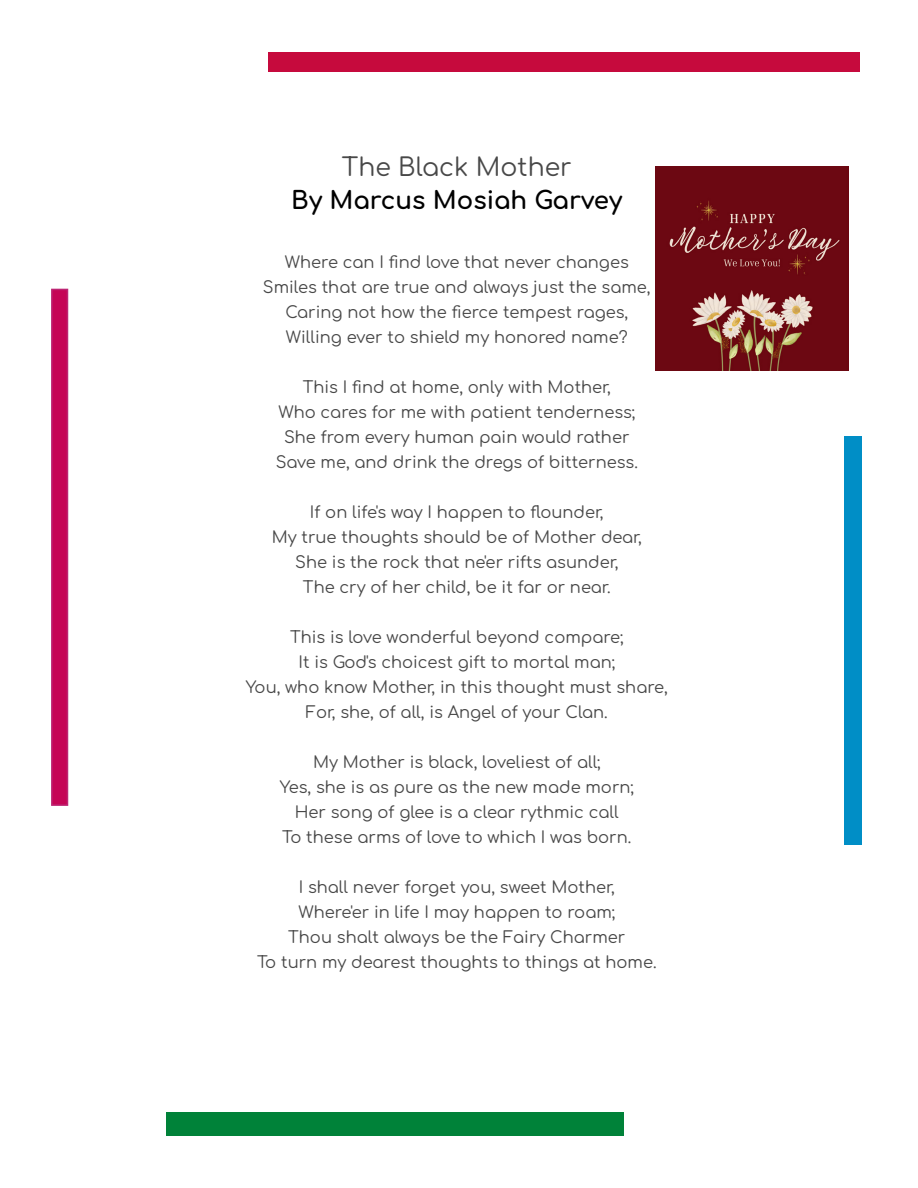
<style>
.page{position:relative;width:918px;height:1188px;background:#fff}
.page>*{position:absolute;margin:0;border:0;box-sizing:border-box;transform-origin:0 0}
.t1{font:25.2px "Comfortaa";color:#484848}
.t2{font:700 24.45px "Comfortaa";color:#000}
.t3{font:16.35px/25px "Comfortaa";color:#484848;text-align:center}
</style>
<div class="page">
<img style="left:656px;top:166px;width:193px;height:205px">
<div style="left:51px;top:289px;width:17px;height:517px;background:#c50556;border:2px solid #bd2573"></div>
<div style="left:166px;top:1112px;width:458px;height:24px;background:#008239"></div>
<div style="left:845px;top:436px;width:17px;height:409px;background:#008ec6"></div>
<div style="left:268px;top:52px;width:592px;height:19px;background:#c60a3d"></div>
<p class="t1" style="left:342px;top:144px;width:231px">The Black Mother</p>
<p class="t2" style="left:291px;top:178px;width:333px">By Marcus Mosiah Garvey</p>
<p class="t3" style="left:263px;top:247px;width:389px">Where can I find love that never changes Smiles that are true and always just the same, Caring not how the fierce tempest rages, Willing ever to shield my honored name?</p>
<p class="t3" style="left:276px;top:372px;width:364px">This I find at home, only with Mother,<br>Who cares for me with patient tenderness; She from every human pain would rather Save me, and drink the dregs of bitterness.</p>
<p class="t3" style="left:272px;top:497px;width:372px">If on life's way I happen to flounder,<br>My true thoughts should be of Mother dear, She is the rock that ne'er rifts asunder,<br>The cry of her child, be it far or near.</p>
<p class="t3" style="left:246px;top:622px;width:424px">This is love wonderful beyond compare;<br>It is God's choicest gift to mortal man;<br>You, who know Mother, in this thought must share, For, she, of all, is Angel of your Clan.</p>
<p class="t3" style="left:280px;top:747px;width:356px">My Mother is black, loveliest of all;<br>Yes, she is as pure as the new made morn; Her song of glee is a clear rythmic call<br>To these arms of love to which I was born.</p>
<p class="t3" style="left:257px;top:872px;width:401px">I shall never forget you, sweet Mother,<br>Where'er in life I may happen to roam;<br>Thou shalt always be the Fairy Charmer<br>To turn my dearest thoughts to things at home.</p>
</div>
